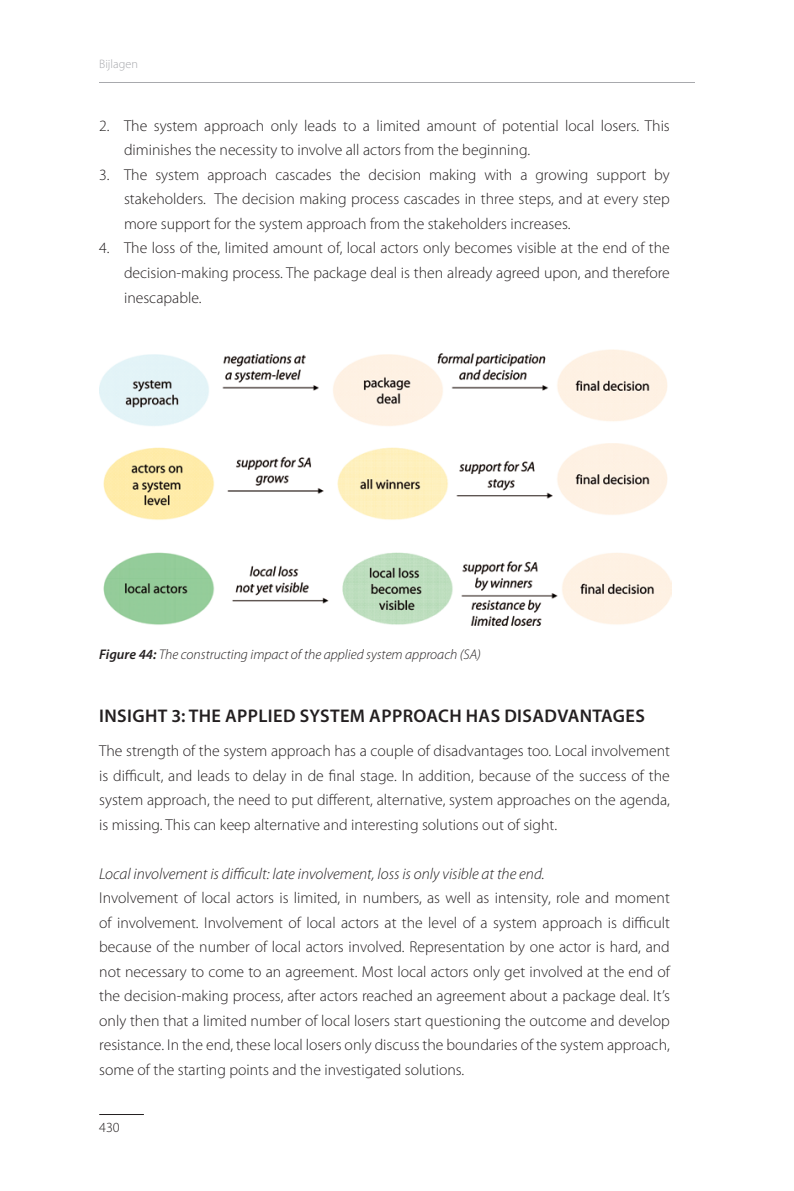
<style>
.page{position:relative;width:794px;height:1191px;background:#fff}
.page>*{position:absolute;margin:0;border:0;box-sizing:border-box;transform-origin:0 0}
.t1{font:600 18.38px "Myriad Pro";letter-spacing:.02em;color:#231f20}
.t2{font:300 15.75px/24.5px "Myriad Pro";color:#231f20;text-align:justify}
.t3{font:italic 300 15.75px "Myriad Pro";color:#231f20}
.t4{font:italic 300 14px "Myriad Pro";color:#231f20}
.t5{font:300 14px "Myriad Pro";color:#231f20}
.t6{font:300 12.25px "Myriad Pro";color:#a8a9ad}
.s1{font-weight:600}
</style>
<div class="page">
<hr style="left:99px;top:1114px;width:45px;height:1px;background:#231f20">
<hr style="left:99px;top:82px;width:595px;height:1px;background:#a8a9ad">
<img style="left:99px;top:349px;width:572px;height:277px">
<p class="t6" style="left:99px;top:58px;width:40px">Bijlagen</p>
<p class="t2" style="left:124px;top:114px;width:547px;text-indent:-25px">2. The system approach only leads to a limited amount of potential local losers. This diminishes the necessity to involve all actors from the beginning.</p>
<p class="t2" style="left:124px;top:163px;width:547px;text-indent:-25px">3. The system approach cascades the decision making with a growing support by stakeholders. The decision making process cascades in three steps, and at every step more support for the system approach from the stakeholders increases.</p>
<p class="t2" style="left:124px;top:236px;width:547px;text-indent:-25px">4. The loss of the, limited amount of, local actors only becomes visible at the end of the decision-making process. The package deal is then already agreed upon, and therefore inescapable.</p>
<p class="t4" style="left:99px;top:647px;width:383px"><span class="s1">Figure 44:</span> The constructing impact of the applied system approach (SA)</p>
<p class="t1" style="left:99px;top:704px;width:547px">INSIGHT 3: THE APPLIED SYSTEM APPROACH HAS DISADVANTAGES</p>
<p class="t2" style="left:99px;top:739px;width:572px">The strength of the system approach has a couple of disadvantages too. Local involvement is difficult, and leads to delay in de final stage. In addition, because of the success of the system approach, the need to put different, alternative, system approaches on the agenda, is missing. This can keep alternative and interesting solutions out of sight.</p>
<p class="t3" style="left:99px;top:865px;width:447px">Local involvement is difficult: late involvement, loss is only visible at the end.</p>
<p class="t2" style="left:99px;top:886px;width:572px">Involvement of local actors is limited, in numbers, as well as intensity, role and moment of involvement. Involvement of local actors at the level of a system approach is difficult because of the number of local actors involved. Representation by one actor is hard, and not necessary to come to an agreement. Most local actors only get involved at the end of the decision-making process, after actors reached an agreement about a package deal. It’s only then that a limited number of local losers start questioning the outcome and develop resistance. In the end, these local losers only discuss the boundaries of the system approach, some of the starting points and the investigated solutions.</p>
<p class="t5" style="left:99px;top:1120px;width:22px">430</p>
</div>
